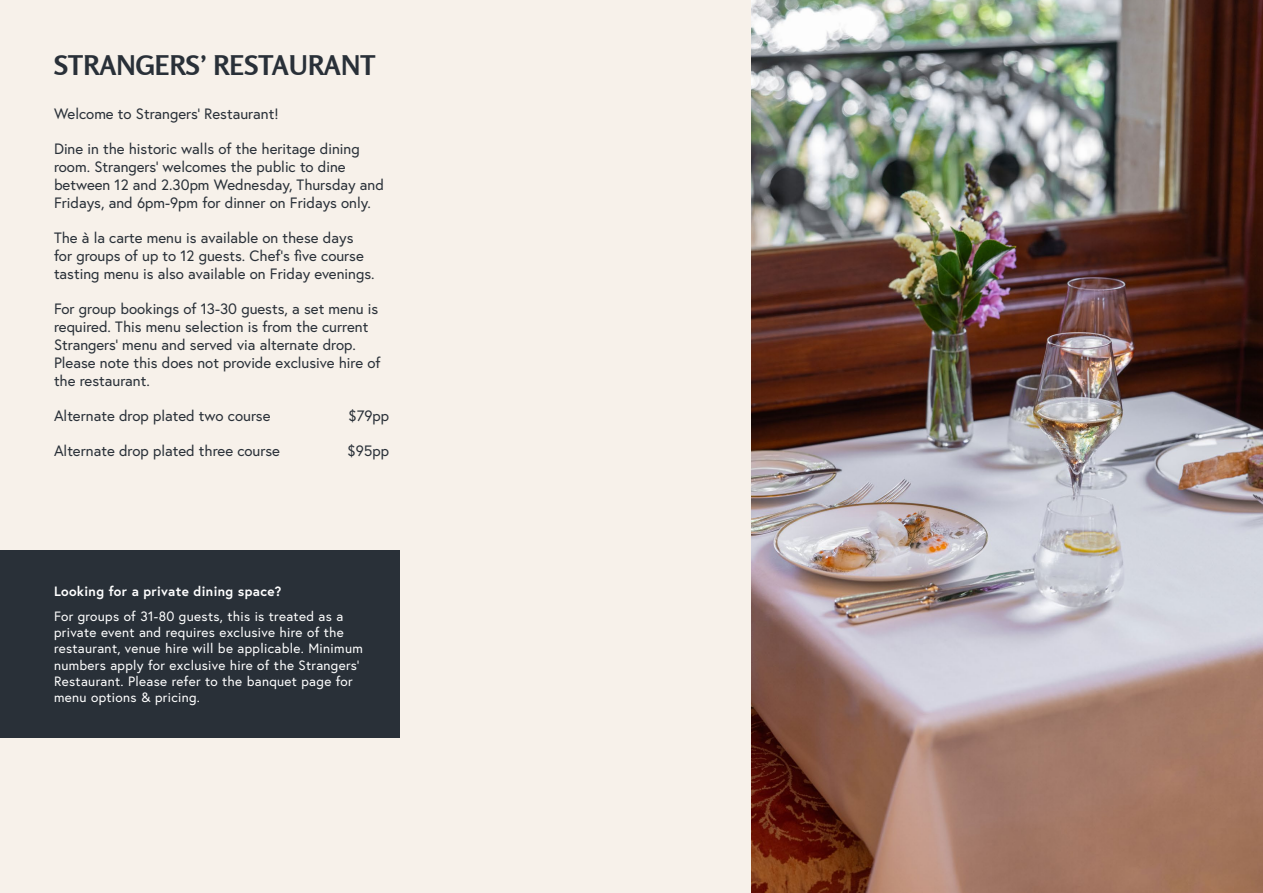
<style>
.page{position:relative;width:1263px;height:893px;background:#f7f1ea}
.page>*{position:absolute;margin:0;border:0;box-sizing:border-box;transform-origin:0 0}
.Rosario_Heading__18pt{font:700 27px "Rosario";color:#293038}
.Body_Copy__Main{font:15px/18px "Europa";color:#293038}
.Body_Copy__Main-2{font:13.5px/16.2px "Europa";letter-spacing:.025em;color:#fff}
.Bold_Sub-Heading__White{font:700 13.5px "Europa";letter-spacing:.025em;color:#fff}
</style>
<div class="page">
<img style="left:752px;top:0;width:511px;height:893px">
<div style="left:0;top:550px;width:399px;height:188px;background:#293038"></div>
<p class="Rosario_Heading__18pt" style="left:54px;top:49px;width:323px">STRANGERS’ RESTAURANT</p>
<p class="Body_Copy__Main" style="left:54px;top:104px;width:226px">Welcome to Strangers’ Restaurant!</p>
<p class="Body_Copy__Main" style="left:54px;top:139px;width:332px">Dine in the historic walls of the heritage dining room. Strangers’ welcomes the public to dine between 12 and 2.30pm Wednesday, Thursday and Fridays, and 6pm-9pm for dinner on Fridays only.</p>
<p class="Body_Copy__Main" style="left:54px;top:228px;width:322px">The à la carte menu is available on these days for groups of up to 12 guests. Chef’s five course tasting menu is also available on Friday evenings.</p>
<p class="Body_Copy__Main" style="left:54px;top:299px;width:328px">For group bookings of 13-30 guests, a set menu is required. This menu selection is from the current Strangers’ menu and served via alternate drop.<br>Please note this does not provide exclusive hire of the restaurant.</p>
<p class="Body_Copy__Main" style="left:54px;top:406px;width:218px">Alternate drop plated two course</p>
<p class="Body_Copy__Main" style="left:348px;top:406px;width:43px">$79pp</p>
<p class="Body_Copy__Main" style="left:54px;top:441px;width:227px">Alternate drop plated three course</p>
<p class="Body_Copy__Main" style="left:347px;top:441px;width:44px">$95pp</p>
<p class="Bold_Sub-Heading__White" style="left:54px;top:582px;width:229px">Looking for a private dining space?</p>
<p class="Body_Copy__Main-2" style="left:54px;top:608px;width:310px">For groups of 31-80 guests, this is treated as a private event and requires exclusive hire of the restaurant, venue hire will be applicable. Minimum numbers apply for exclusive hire of the Strangers’ Restaurant. Please refer to the banquet page for menu options &amp; pricing.</p>
</div>
